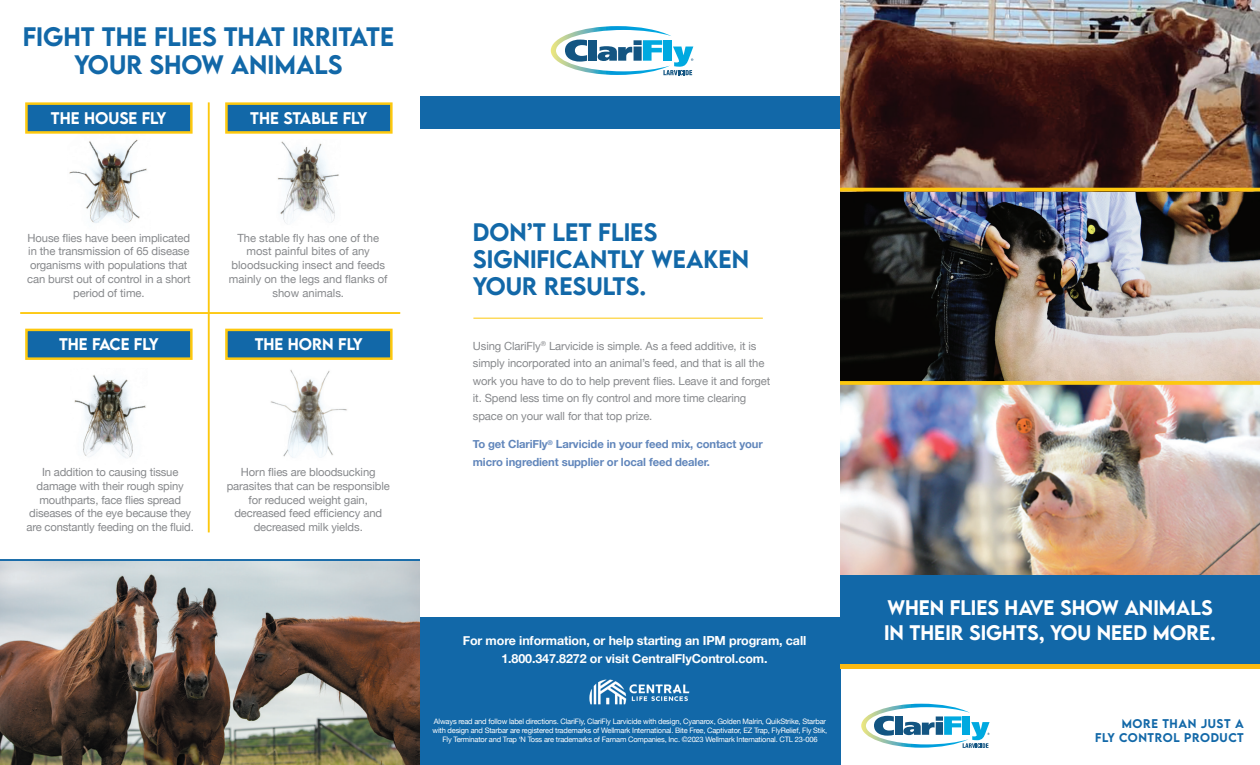
<style>
.page{position:relative;width:1260px;height:765px;background:#fff}
.page>*{position:absolute;margin:0;border:0;box-sizing:border-box;transform-origin:0 0}
.t1{font:500 23.75px "LEMONMILK";color:#1268a8}
.t2{font:500 22.5px/27px "LEMONMILK";color:#1268a8}
.t3{font:500 18.75px/25px "LEMONMILK";color:#fff}
.t4{font:500 15px "LEMONMILK";color:#fff}
.t5{font:700 12.5px/17.5px "Helvetica Neue";letter-spacing:-.01em;color:#fff;text-align:center}
.t6{font:11.25px/13.8px "Helvetica Neue";letter-spacing:-.01em;color:#87898c;text-align:center}
.t7{font:700 11.25px/17.5px "Helvetica Neue";letter-spacing:-.01em;color:#6186bb}
.t8{font:500 11.25px/13.5px "LEMONMILK";letter-spacing:.05em;color:#1268a8;text-align:right}
.t9{font:7.5px/8.8px "Helvetica Neue";letter-spacing:-.025em;color:#fff;text-align:center}
</style>
<div class="page">
<div style="left:420px;top:96px;width:420px;height:33px;background:#1268a8"></div>
<div style="left:420px;top:620px;width:420px;height:145px;background:#1268a8"></div>
<div style="left:420px;top:617px;width:420px;height:9px;background:#1268a8"></div>
<div style="left:840px;top:574px;width:420px;height:91px;background:#1268a8"></div>
<svg style="left:861px;top:704px;width:129px;height:44px"></svg>
<svg style="left:551px;top:26px;width:142px;height:49px"></svg>
<img style="left:589px;top:679px;width:101px;height:26px">
<hr style="left:473px;top:318px;width:290px;height:1px;background:#fdc80e">
<div style="left:840px;top:664px;width:420px;height:5px;background:#fcba13"></div>
<img style="left:840px;top:0;width:420px;height:574px">
<svg style="left:840px;top:381px;width:420px;height:4px;background:#f7c516"></svg>
<hr style="left:840px;top:188px;width:420px;height:3px;background:#fdc80e">
<img style="left:0;top:561px;width:420px;height:204px">
<img style="left:69px;top:139px;width:78px;height:84px">
<svg style="left:25px;top:102px;width:168px;height:32px;background:#427d8e"></svg>
<svg style="left:225px;top:102px;width:168px;height:32px;background:#427d8e"></svg>
<img style="left:277px;top:141px;width:62px;height:83px">
<svg style="left:225px;top:328px;width:168px;height:32px;background:#427d8e"></svg>
<img style="left:271px;top:370px;width:76px;height:88px">
<img style="left:74px;top:375px;width:72px;height:83px">
<svg style="left:25px;top:328px;width:168px;height:32px;background:#427d8e"></svg>
<hr style="left:208px;top:102px;width:2px;height:430px;background:#fdc80e">
<hr style="left:20px;top:312px;width:380px;height:2px;background:#fdc80e">
<hr style="left:0;top:559px;width:420px;height:2px;background:#1268a8">
<h1 class="t1" style="left:23px;top:21px;width:39px">FIGHT</h1>
<h1 class="t1" style="left:102px;top:21px;width:16px">THE</h1>
<h1 class="t1" style="left:154px;top:21px;width:86px">FLIES THAT</h1>
<h1 class="t1" style="left:292px;top:21px;width:61px">IRRITATE</h1>
<h1 class="t1" style="left:74px;top:49px;width:18px">YOUR</h1>
<h1 class="t1" style="left:149px;top:49px;width:19px">SHO</h1>
<h1 class="t1" style="left:201px;top:49px;width:141px">W AN IMALS</h1>
<h3 class="t4" style="left:51px;top:108px;width:45px">THE HOUSE</h3>
<h3 class="t4" style="left:142px;top:108px;width:26px">FLY</h3>
<h3 class="t4" style="left:250px;top:108px;width:44px">THE STA</h3>
<h3 class="t4" style="left:312px;top:108px;width:57px">BLE FLY</h3>
<p class="t6" style="left:27px;top:231px;width:165px">House flies have been implicated in the transmission of 65 disease organisms with populations that can burst out of control in a short period of time.</p>
<h3 class="t4" style="left:59px;top:334px;width:11px">THE</h3>
<h3 class="t4" style="left:92px;top:334px;width:18px">FACE</h3>
<h3 class="t4" style="left:134px;top:334px;width:26px">FLY</h3>
<p class="t6" style="left:229px;top:231px;width:160px">The stable fly has one of the most painful bites of any bloodsucking insect and feeds mainly on the legs and flanks of show animals.</p>
<h3 class="t4" style="left:255px;top:334px;width:11px">THE</h3>
<h3 class="t4" style="left:288px;top:334px;width:12px">HORN</h3>
<h3 class="t4" style="left:338px;top:334px;width:26px">FLY</h3>
<p class="t6" style="left:27px;top:466px;width:169px">In addition to causing tissue damage with their rough spiny mouthparts, face flies spread diseases of the eye because they are constantly feeding on the fluid.</p>
<p class="t6" style="left:227px;top:466px;width:165px">Horn flies are bloodsucking parasites that can be responsible for reduced weight gain, decreased feed efficiency and decreased milk yields.</p>
<h2 class="t2" style="left:473px;top:218px;width:278px">DON’T LET FLIES<br>SIGNIFICANTLY WEAKEN<br>YOUR RESULTS.</h2>
<p class="t6" style="left:473px;top:337px;width:299px;line-height:17.5px;text-align:left">Using ClariFly<sup>®</sup> Larvicide is simple. As a feed additive, it is simply incorporated into an animal’s feed, and that is all the work you have to do to help prevent flies. Leave it and forget it. Spend less time on fly control and more time clearing space on your wall for that top prize.</p>
<p class="t7" style="left:473px;top:436px;width:291px">To get ClariFly<sup>®</sup> Larvicide in your feed mix, contact your micro ingredient supplier or local feed dealer.</p>
<p class="t5" style="left:463px;top:633px;width:345px">For more information, or help starting an IPM program, call<br>1.800.347.8272 or visit CentralFlyControl.com.</p>
<p class="t9" style="left:433px;top:718px;width:396px">Always read and follow label directions. ClariFly, ClariFly Larvicide with design, Cyanarox, Golden Malrin, QuikStrike, Starbar with design and Starbar are registered trademarks of Wellmark International. Bite Free, Captivator, EZ Trap, FlyRelief, Fly Stik,<br>Fly Terminator and Trap ‘N Toss are trademarks of Farnam Companies, Inc. ©2023 Wellmark International. CTL 23-006</p>
<h3 class="t3" style="left:884px;top:595px;width:333px">WHEN FLIES HAVE SHOW ANIMALS<br>IN THEIR SIGHTS, YOU NEED MORE.</h3>
<p class="t8" style="left:1095px;top:717px;width:150px">MORE THAN JUST A<br>FLY CONTROL PRODUCT</p>
</div>
